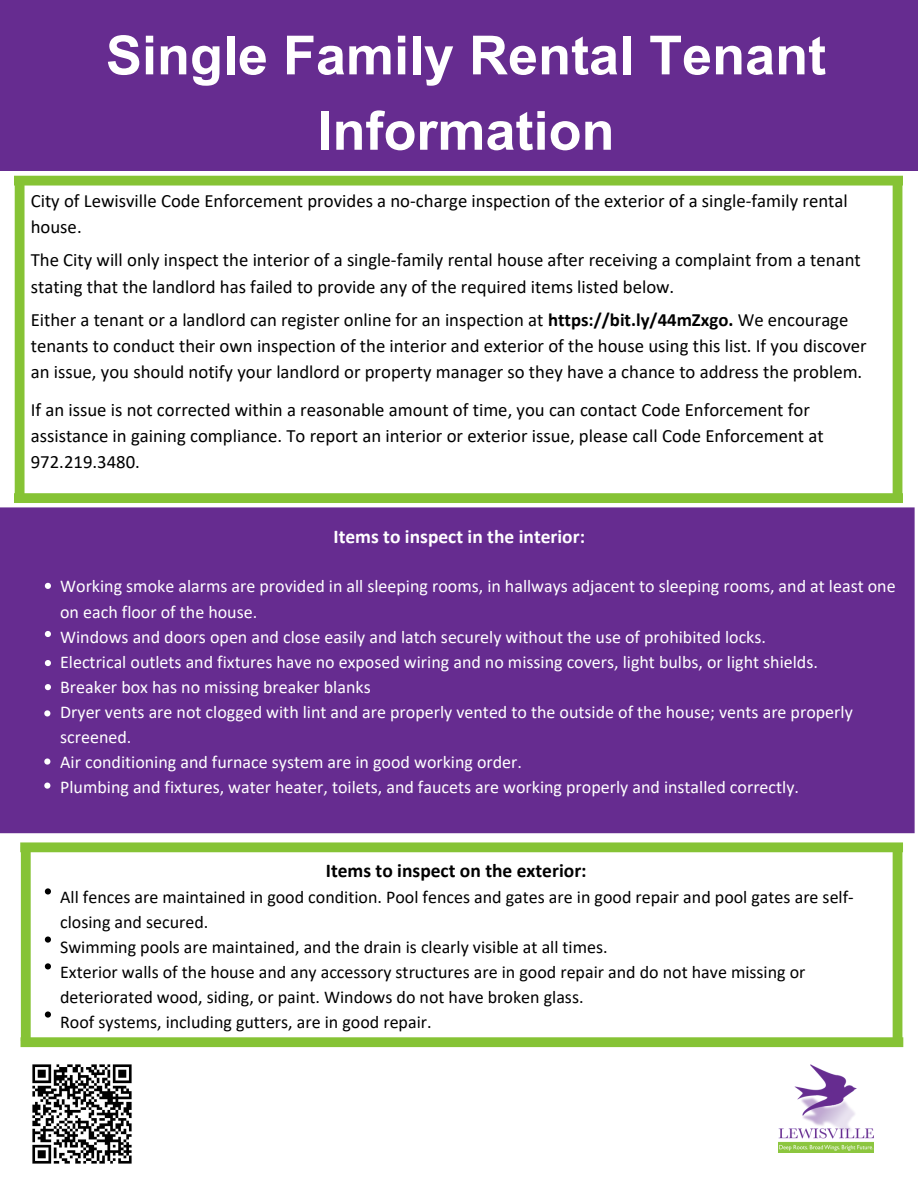
<style>
.page{position:relative;width:918px;height:1188px;background:#fff}
.page>*{position:absolute;margin:0;border:0;box-sizing:border-box;transform-origin:0 0}
.t1{font:700 54px/75.3px "Arial";color:#fff;text-align:center}
.t2{font:700 19.5px "Calibri";color:#fff}
.t3{font:700 19.5px "Calibri";color:#000}
.t4{font:18.75px/26.1px "Calibri";color:#000}
.t5{font:18px/25px "Calibri";color:#fff}
.t6{font:18px/25px "Calibri";color:#000}
.s1{font-weight:700}
</style>
<div class="page">
<div style="left:0;top:507px;width:914px;height:326px;background:#662c90"></div>
<svg style="left:45px;top:583px;width:6px;height:6px"></svg>
<svg style="left:45px;top:631px;width:6px;height:6px"></svg>
<svg style="left:45px;top:660px;width:6px;height:6px"></svg>
<svg style="left:45px;top:684px;width:6px;height:6px"></svg>
<svg style="left:44px;top:710px;width:6px;height:6px"></svg>
<svg style="left:44px;top:758px;width:6px;height:7px"></svg>
<svg style="left:44px;top:783px;width:6px;height:6px"></svg>
<img style="left:779px;top:1064px;width:94px;height:88px">
<div style="left:0;top:0;width:918px;height:171px;background:#662c90"></div>
<svg style="left:14px;top:176px;width:888px;height:327px"></svg>
<svg style="left:20px;top:842px;width:883px;height:205px"></svg>
<img style="left:32px;top:1064px;width:100px;height:100px">
<h1 class="t1" style="left:106px;top:18px;width:722px">Single Family Rental Tenant<br>Information</h1>
<p class="t4" style="left:31px;top:187px;width:819px">City of Lewisville Code Enforcement provides a no-charge inspection of the exterior of a single-family rental house.</p>
<p class="t4" style="left:31px;top:247px;width:832px">The City will only inspect the interior of a single-family rental house after receiving a complaint from a tenant stating that the landlord has failed to provide any of the required items listed below.</p>
<p class="t4" style="left:31px;top:306px;width:837px">Either a tenant or a landlord can register online for an inspection at <span class="s1">https://bit.ly/44mZxgo.</span> We encourage tenants to conduct their own inspection of the interior and exterior of the house using this list. If you discover an issue, you should notify your landlord or property manager so they have a chance to address the problem.</p>
<p class="t4" style="left:31px;top:396px;width:794px">If an issue is not corrected within a reasonable amount of time, you can contact Code Enforcement for assistance in gaining compliance. To report an interior or exterior issue, please call Code Enforcement at<br>972.219.3480.</p>
<p class="t2" style="left:333px;top:522px;width:253px">Items to inspect in the interior:</p>
<p class="t5" style="left:60px;top:573px;width:837px">Working smoke alarms are provided in all sleeping rooms, in hallways adjacent to sleeping rooms, and at least one on each floor of the house.<br>Windows and doors open and close easily and latch securely without the use of prohibited locks.<br>Electrical outlets and fixtures have no exposed wiring and no missing covers, light bulbs, or light shields.<br>Breaker box has no missing breaker blanks<br>Dryer vents are not clogged with lint and are properly vented to the outside of the house; vents are properly screened.<br>Air conditioning and furnace system are in good working order.<br>Plumbing and fixtures, water heater, toilets, and faucets are working properly and installed correctly.</p>
<p class="t3" style="left:326px;top:857px;width:262px">Items to inspect on the exterior:</p>
<p class="t6" style="left:60px;top:884px;width:795px">All fences are maintained in good condition. Pool fences and gates are in good repair and pool gates are self&shy;closing and secured.<br>Swimming pools are maintained, and the drain is clearly visible at all times.<br>Exterior walls of the house and any accessory structures are in good repair and do not have missing or deteriorated wood, siding, or paint. Windows do not have broken glass.<br>Roof systems, including gutters, are in good repair.</p>
</div>
